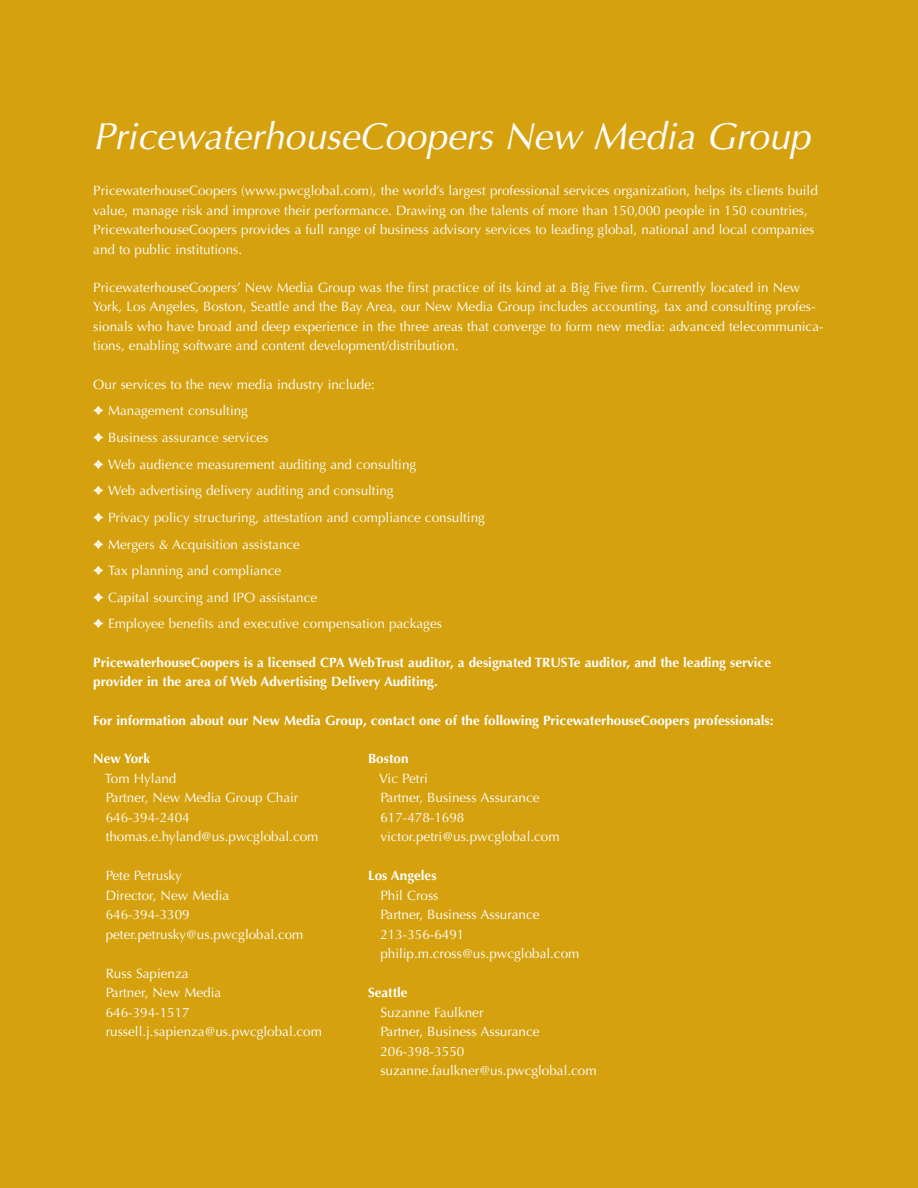
<style>
.page{position:relative;width:918px;height:1188px;background:#fff}
.page>*{position:absolute;margin:0;border:0;box-sizing:border-box;transform-origin:0 0}
.t1{font:italic 37.5px "Optima";color:#fff}
.t2{font:13.5px/19.5px "Optima";color:#fff}
.t3{font:700 13.5px/19.5px "Optima";color:#fff}
</style>
<div class="page">
<div style="left:1px;top:0;width:917px;height:1188px;background:#d5a10e"></div>
<h1 class="t1" style="left:93px;top:120px;width:719px">PricewaterhouseCoopers New Media Group</h1>
<p class="t2" style="left:93px;top:182px;width:726px">PricewaterhouseCoopers (www.pwcglobal.com), the world’s largest professional services organization, helps its clients build value, manage risk and improve their performance. Drawing on the talents of more than 150,000 people in 150 countries, PricewaterhouseCoopers provides a full range of business advisory services to leading global, national and local companies and to public institutions.</p>
<p class="t2" style="left:93px;top:279px;width:732px">PricewaterhouseCoopers’ New Media Group was the first practice of its kind at a Big Five firm. Currently located in New York, Los Angeles, Boston, Seattle and the Bay Area, our New Media Group includes accounting, tax and consulting profes&shy;sionals who have broad and deep experience in the three areas that converge to form new media: advanced telecommunica&shy;tions, enabling software and content development/distribution.</p>
<p class="t2" style="left:93px;top:372px;width:393px;line-height:26.7px">Our services to the new media industry include:<br>✦ Management consulting<br>✦ Business assurance services<br>✦ Web audience measurement auditing and consulting<br>✦ Web advertising delivery auditing and consulting<br>✦ Privacy policy structuring, attestation and compliance consulting ✦ Mergers &amp; Acquisition assistance<br>✦ Tax planning and compliance<br>✦ Capital sourcing and IPO assistance<br>✦ Employee benefits and executive compensation packages</p>
<p class="t3" style="left:93px;top:654px;width:679px">PricewaterhouseCoopers is a licensed CPA WebTrust auditor, a designated TRUSTe auditor, and the leading service provider in the area of Web Advertising Delivery Auditing.</p>
<p class="t3" style="left:93px;top:712px;width:682px">For information about our New Media Group, contact one of the following PricewaterhouseCoopers professionals:</p>
<p class="t3" style="left:93px;top:750px;width:58px">New York</p>
<p class="t3" style="left:368px;top:750px;width:42px">Boston</p>
<p class="t2" style="left:105px;top:770px;width:73px">Tom Hyland</p>
<p class="t2" style="left:379px;top:770px;width:50px">Vic Petri</p>
<p class="t2" style="left:106px;top:789px;width:194px">Partner, New Media Group Chair</p>
<p class="t2" style="left:380px;top:789px;width:161px">Partner, Business Assurance</p>
<p class="t2" style="left:106px;top:809px;width:86px">646-394-2404</p>
<p class="t2" style="left:380px;top:809px;width:86px">617-478-1698</p>
<p class="t2" style="left:106px;top:828px;width:214px">thomas.e.hyland@us.pwcglobal.com</p>
<p class="t2" style="left:380px;top:828px;width:181px">victor.petri@us.pwcglobal.com</p>
<p class="t2" style="left:106px;top:867px;width:78px">Pete Petrusky</p>
<p class="t3" style="left:368px;top:867px;width:70px">Los Angeles</p>
<p class="t2" style="left:106px;top:887px;width:125px">Director, New Media</p>
<p class="t2" style="left:380px;top:887px;width:60px">Phil Cross</p>
<p class="t2" style="left:106px;top:906px;width:86px">646-394-3309</p>
<p class="t2" style="left:380px;top:906px;width:161px">Partner, Business Assurance</p>
<p class="t2" style="left:106px;top:926px;width:199px">peter.petrusky@us.pwcglobal.com</p>
<p class="t2" style="left:380px;top:926px;width:201px">213-356-6491 philip.m.cross@us.pwcglobal.com</p>
<p class="t2" style="left:106px;top:965px;width:117px">Russ Sapienza<br>Partner, New Media</p>
<p class="t3" style="left:368px;top:984px;width:41px">Seattle</p>
<p class="t2" style="left:106px;top:1004px;width:86px">646-394-1517</p>
<p class="t2" style="left:380px;top:1004px;width:105px">Suzanne Faulkner</p>
<p class="t2" style="left:106px;top:1023px;width:218px">russell.j.sapienza@us.pwcglobal.com</p>
<p class="t2" style="left:380px;top:1023px;width:218px">Partner, Business Assurance<br>206-398-3550 suzanne.faulkner@us.pwcglobal.com</p>
</div>
